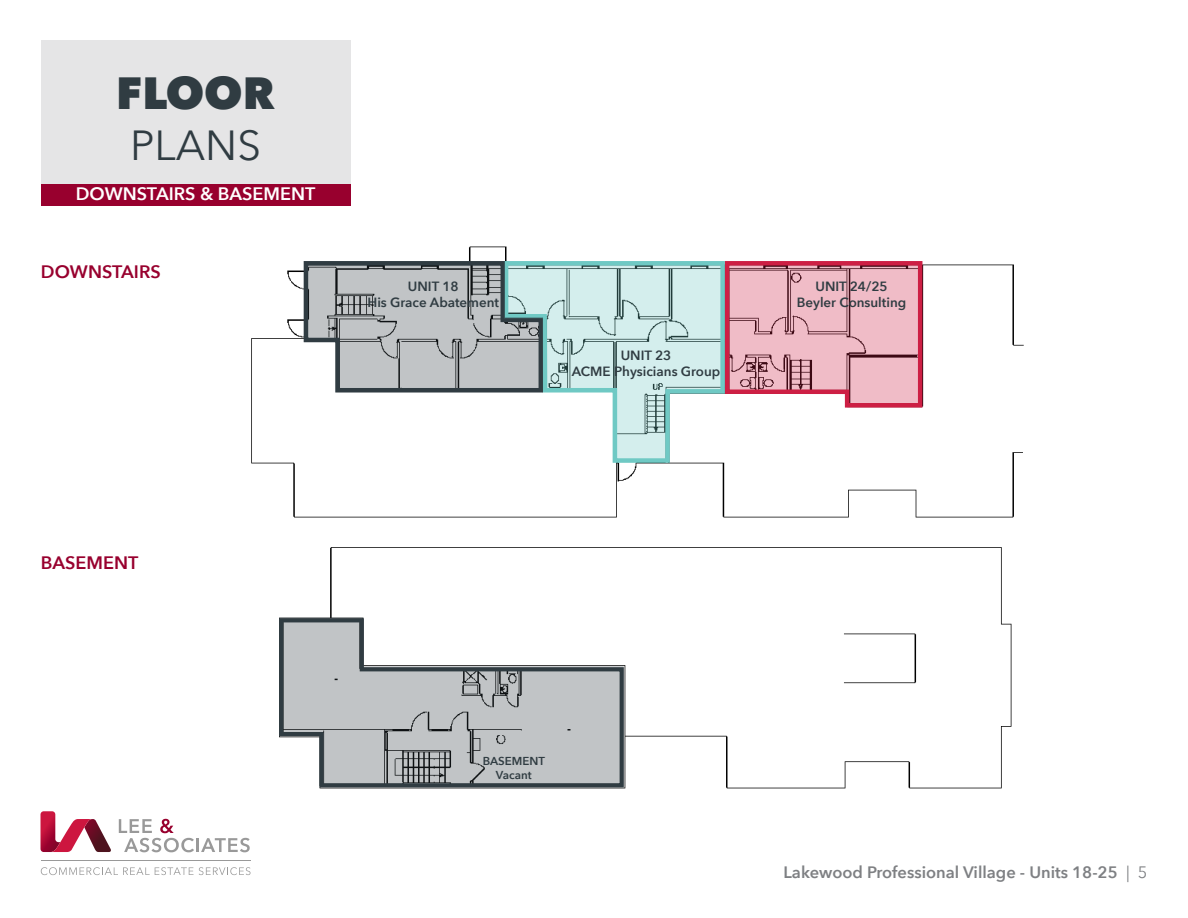
<style>
.page{position:relative;width:1188px;height:918px;background:#fff}
.page>*{position:absolute;margin:0;border:0;box-sizing:border-box;transform-origin:0 0}
.t1{font:800 45px "Avenir Next";color:#303c42}
.t2{font:42px "Avenir Next";color:#303c42}
.t3{font:600 18px "Avenir Next";color:#fff}
.t4{font:600 18px "Avenir Next";color:#98002e}
.t5{font:600 16.5px "Avenir Next";color:#7e8083}
.t6{font:600 13.35px/16px "Avenir Next";color:#303c42;text-align:center}
.t7{font:600 11.55px/13.8px "Avenir Next";color:#303c42;text-align:center}
.s1{font-weight:400}
</style>
<div class="page">
<svg style="left:119px;top:819px;width:75px;height:33px"></svg>
<hr style="left:196px;top:838px;width:3px;height:14px;background:#999">
<svg style="left:201px;top:838px;width:49px;height:14px"></svg>
<svg style="left:40px;top:811px;width:71px;height:41px"></svg>
<svg style="left:41px;top:867px;width:210px;height:8px"></svg>
<hr style="left:41px;top:861px;width:210px;height:1px;background:#999">
<div style="left:41px;top:40px;width:310px;height:155px;background:#e5e5e6"></div>
<div style="left:41px;top:184px;width:310px;height:21px;background:#98002e"></div>
<img style="left:251px;top:246px;width:773px;height:270px">
<svg style="left:302px;top:259px;width:623px;height:202px"></svg>
<img style="left:293px;top:516px;width:721px;height:273px">
<svg style="left:279px;top:615px;width:347px;height:173px"></svg>
<h1 class="t1" style="left:116px;top:66px;width:160px">FLOOR</h1>
<h2 class="t2" style="left:130px;top:110px;width:132px">PLANS</h2>
<h3 class="t3" style="left:76px;top:178px;width:241px">DOWNSTAIRS &amp; BASEMENT</h3>
<h3 class="t4" style="left:41px;top:256px;width:121px">DOWNSTAIRS</h3>
<p class="t6" style="left:367px;top:278px;width:133px">UNIT 18<br>His Grace Abatement</p>
<h3 class="t4" style="left:41px;top:547px;width:99px">BASEMENT</h3>
<p class="t6" style="left:572px;top:347px;width:150px">UNIT 23<br>ACME Physicians Group</p>
<p class="t6" style="left:797px;top:278px;width:111px">UNIT 24/25<br>Beyler Consulting</p>
<p class="t7" style="left:483px;top:754px;width:64px">BASEMENT<br>Vacant</p>
<p class="t5" style="left:784px;top:858px;width:365px">Lakewood Professional Village - Units 18-25 <span class="s1">| 5</span></p>
</div>
